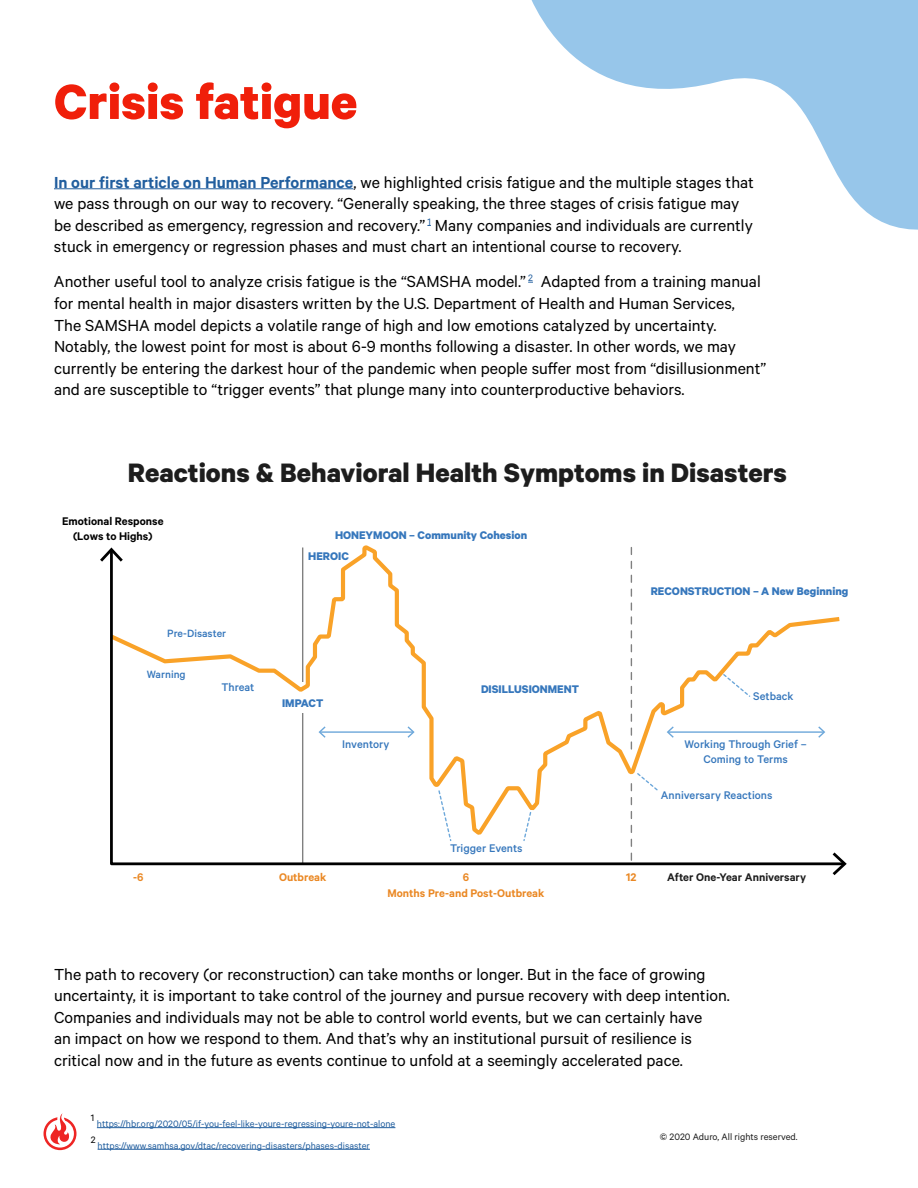
<style>
.page{position:relative;width:918px;height:1188px;background:#fff}
.page>*{position:absolute;margin:0;border:0;box-sizing:border-box;transform-origin:0 0}
.t1{font:700 55.5px "Calibre";color:#f01f0a}
.t2{font:700 30px "Calibre";color:#1d1d1d}
.t3{font:18px/21.6px "Calibre";color:#000}
.t4{font:500 12.45px/15px "Calibre";color:#3677bc;text-align:center}
.t5{font:700 12.45px "Calibre";color:#3677bc}
.t6{font:600 12.45px "Calibre";color:#ea8824}
.t7{font:600 12.45px/15px "Calibre";color:#000;text-align:center}
.t8{font:600 12.45px "Calibre";color:#1d1d1d}
.t9{font:500 11.85px "Calibre";color:#3677bc}
.t10{font:10.5px "Calibre";color:#215e9e}
.t11{font:10.5px "Calibre";color:#1d1d1d}
.t12{font:10.5px "Calibre";color:#000}
.s1{font-weight:600;color:#215e9e}
</style>
<div class="page">
<svg style="left:44px;top:1113px;width:33px;height:37px"></svg>
<hr style="left:54px;top:189px;width:299px;height:1px;background:#215e9e">
<svg style="left:110px;top:548px;width:730px;height:318px"></svg>
<svg style="left:833px;top:852px;width:14px;height:23px"></svg>
<svg style="left:100px;top:548px;width:23px;height:14px"></svg>
<hr style="left:320px;top:731px;width:93px;height:2px;background:#6ca7da">
<svg style="left:319px;top:726px;width:7px;height:12px"></svg>
<svg style="left:408px;top:726px;width:7px;height:12px"></svg>
<hr style="left:668px;top:731px;width:156px;height:2px;background:#6ca7da">
<svg style="left:667px;top:726px;width:7px;height:12px"></svg>
<svg style="left:818px;top:726px;width:7px;height:12px"></svg>
<svg style="left:631px;top:548px;width:30px;height:316px"></svg>
<svg style="left:722px;top:673px;width:30px;height:25px"></svg>
<svg style="left:522px;top:811px;width:10px;height:31px"></svg>
<svg style="left:437px;top:789px;width:15px;height:53px"></svg>
<svg style="left:531px;top:0;width:387px;height:230px"></svg>
<hr style="left:97px;top:1127px;width:298px;height:1px;background:#215e9e">
<hr style="left:98px;top:1149px;width:272px;height:1px;background:#215e9e">
<h1 class="t1" style="left:54px;top:68px;width:305px">Crisis fatigue</h1>
<p class="t3" style="left:54px;top:170px;width:701px"><span class="s1">In our first article on Human Performance</span>, we highlighted crisis fatigue and the multiple stages that we pass through on our way to recovery. “Generally speaking, the three stages of crisis fatigue may be described as emergency, regression and recovery.” <sup>1</sup> Many companies and individuals are currently stuck in emergency or regression phases and must chart an intentional course to recovery.</p>
<p class="t3" style="left:54px;top:270px;width:714px">Another useful tool to analyze crisis fatigue is the “SAMSHA model.” <sup>2</sup> Adapted from a training manual for mental health in major disasters written by the U.S. Department of Health and Human Services, The SAMSHA model depicts a volatile range of high and low emotions catalyzed by uncertainty.<br>Notably, the lowest point for most is about 6-9 months following a disaster. In other words, we may currently be entering the darkest hour of the pandemic when people suffer most from “disillusionment” and are susceptible to “trigger events” that plunge many into counterproductive behaviors.</p>
<h2 class="t2" style="left:128px;top:454px;width:661px">Reactions &amp; Behavioral Health Symptoms in Disasters</h2>
<p class="t7" style="left:62px;top:514px;width:103px">Emotional Response (Lows to Highs)</p>
<p class="t9" style="left:167px;top:626px;width:60px">Pre-Disaster</p>
<p class="t9" style="left:147px;top:668px;width:40px">Warning</p>
<p class="t4" style="left:221px;top:679px;width:35px">Threat</p>
<p class="t5" style="left:335px;top:527px;width:194px">HONEYMOON – Community Cohesion</p>
<p class="t5" style="left:308px;top:549px;width:42px">HEROIC</p>
<p class="t5" style="left:282px;top:696px;width:43px">IMPACT</p>
<p class="t5" style="left:481px;top:682px;width:99px">DISILLUSIONMENT</p>
<p class="t5" style="left:651px;top:583px;width:199px">RECONSTRUCTION – A New Beginning</p>
<p class="t4" style="left:753px;top:689px;width:42px">Setback</p>
<p class="t4" style="left:342px;top:736px;width:49px">Inventory</p>
<p class="t4" style="left:685px;top:736px;width:124px">Working Through Grief –<br>Coming to Terms</p>
<p class="t4" style="left:450px;top:841px;width:74px">Trigger Events</p>
<p class="t4" style="left:661px;top:787px;width:113px">Anniversary Reactions</p>
<p class="t6" style="left:133px;top:869px;width:12px">-6</p>
<p class="t6" style="left:279px;top:869px;width:49px">Outbreak</p>
<p class="t6" style="left:463px;top:869px;width:8px">6</p>
<p class="t6" style="left:626px;top:869px;width:12px">12</p>
<p class="t8" style="left:667px;top:869px;width:140px">After One-Year Anniversary</p>
<p class="t6" style="left:388px;top:886px;width:158px">Months Pre-and Post-Outbreak</p>
<p class="t3" style="left:54px;top:963px;width:677px">The path to recovery (or reconstruction) can take months or longer. But in the face of growing uncertainty, it is important to take control of the journey and pursue recovery with deep intention.<br>Companies and individuals may not be able to control world events, but we can certainly have<br>an impact on how we respond to them. And that’s why an institutional pursuit of resilience is critical now and in the future as events continue to unfold at a seemingly accelerated pace.</p>
<p class="t12" style="left:91px;top:1112px;width:5px">1</p>
<p class="t10" style="left:97px;top:1118px;width:300px">https://hbr.org/2020/05/if-you-feel-like-youre-regressing-youre-not-alone</p>
<p class="t12" style="left:91px;top:1133px;width:6px">2</p>
<p class="t10" style="left:98px;top:1139px;width:274px">https://www.samhsa.gov/dtac/recovering-disasters/phases-disaster</p>
<p class="t11" style="left:660px;top:1131px;width:139px">© 2020 Aduro, All rights reserved.</p>
</div>
